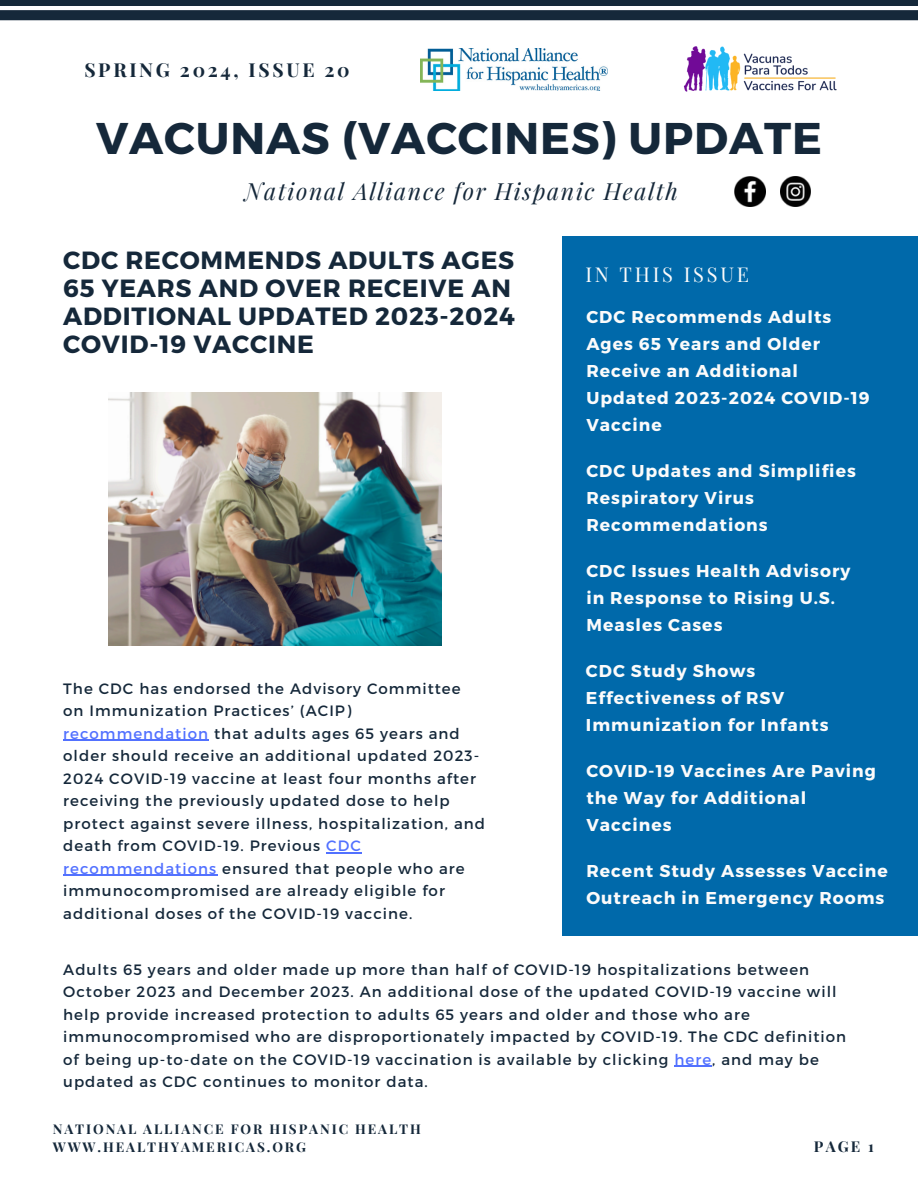
<style>
.page{position:relative;width:918px;height:1188px;background:#fff}
.page>*{position:absolute;margin:0;border:0;box-sizing:border-box;transform-origin:0 0}
.t1{font:700 44.4px "Montserrat";letter-spacing:.02em;color:#15283a}
.t2{font:700 24.9px/28.2px "Montserrat";letter-spacing:.03em;color:#15283a}
.t3{font:italic 23.25px "Playfair Display";letter-spacing:.07em;color:#15283a}
.t4{font:19.95px "Playfair Display";letter-spacing:.14em;color:#fbfbfb}
.t5{font:700 19.2px "Playfair Display";letter-spacing:.14em;color:#15283a}
.t6{font:700 17.1px/27px "Montserrat";letter-spacing:.06em;color:#fbfbfb}
.t7{font:15px/22.5px "Montserrat";letter-spacing:.07em;color:#15283a}
.t8{font:700 15px "Playfair Display";color:#15283a}
.t9{font:700 13.5px "Playfair Display";letter-spacing:.14em;color:#15283a}
.s1{color:#5271ff}
</style>
<div class="page">
<div style="left:562px;top:236px;width:356px;height:700px;background:#0069aa"></div>
<svg style="left:0;top:10px;width:918px;height:10px;background:#182a3c"></svg>
<div style="left:0;top:0;width:918px;height:6px;background:#15283a"></div>
<img style="left:644px;top:10px;width:228px;height:82px">
<img style="left:735px;top:176px;width:30px;height:30px">
<img style="left:780px;top:176px;width:31px;height:30px">
<img style="left:421px;top:48px;width:187px;height:43px">
<img style="left:108px;top:393px;width:333px;height:253px">
<hr style="left:63px;top:740px;width:146px;height:1px;background:#5271ff">
<hr style="left:326px;top:852px;width:36px;height:1px;background:#5271ff">
<hr style="left:63px;top:875px;width:154px;height:1px;background:#5271ff">
<hr style="left:674px;top:1066px;width:38px;height:1px;background:#5271ff">
<p class="t5" style="left:84px;top:56px;width:267px">SPRING 2024, ISSUE 20</p>
<p class="t1" style="left:96px;top:110px;width:727px">VACUNAS (VACCINES) UPDATE</p>
<p class="t3" style="left:245px;top:175px;width:435px">National Alliance for Hispanic Health</p>
<p class="t2" style="left:63px;top:244px;width:453px">CDC RECOMMENDS ADULTS AGES<br>65 YEARS AND OVER RECEIVE AN<br>ADDITIONAL UPDATED 2023-2024<br>COVID-19 VACCINE</p>
<h2 class="t7" style="left:63px;top:676px;width:423px">The CDC has endorsed the Advisory Committee<br>on Immunization Practices’ (ACIP) <span class="s1">recommendation</span> that adults ages 65 years and older should receive an additional updated 2023- 2024 COVID-19 vaccine at least four months after receiving the previously updated dose to help protect against severe illness, hospitalization, and death from COVID-19. Previous <span class="s1">CDC recommendations</span> ensured that people who are immunocompromised are already eligible for additional doses of the COVID-19 vaccine.</h2>
<h6 class="t4" style="left:585px;top:260px;width:165px">IN THIS ISSUE</h6>
<h5 class="t6" style="left:586px;top:302px;width:285px">CDC Recommends Adults<br>Ages 65 Years and Older<br>Receive an Additional<br>Updated 2023-2024 COVID-19<br>Vaccine</h5>
<p class="t6" style="left:586px;top:456px;width:271px">CDC Updates and Simplifies<br>Respiratory Virus<br>Recommendations</p>
<p class="t6" style="left:586px;top:556px;width:266px">CDC Issues Health Advisory in Response to Rising U.S.<br>Measles Cases</p>
<h6 class="t6" style="left:586px;top:656px;width:244px">CDC Study Shows<br>Effectiveness of RSV<br>Immunization for Infants</h6>
<h6 class="t6" style="left:586px;top:756px;width:291px">COVID-19 Vaccines Are Paving the Way for Additional<br>Vaccines</h6>
<p class="t6" style="left:586px;top:856px;width:303px">Recent Study Assesses Vaccine<br>Outreach in Emergency Rooms</p>
<p class="t7" style="left:63px;top:957px;width:785px">Adults 65 years and older made up more than half of COVID-19 hospitalizations between October 2023 and December 2023. An additional dose of the updated COVID-19 vaccine will help provide increased protection to adults 65 years and older and those who are immunocompromised who are disproportionately impacted by COVID-19. The CDC definition of being up-to-date on the COVID-19 vaccination is available by clicking <span class="s1">here</span>, and may be updated as CDC continues to monitor data.</p>
<h6 class="t9" style="left:53px;top:1119px;width:370px">NATIONAL ALLIANCE FOR HISPANIC HEALTH</h6>
<h6 class="t9" style="left:53px;top:1137px;width:255px">WWW.HEALTHYAMERICAS.ORG</h6>
<h6 class="t8" style="left:814px;top:1136px;width:61px">PAGE 1</h6>
</div>
